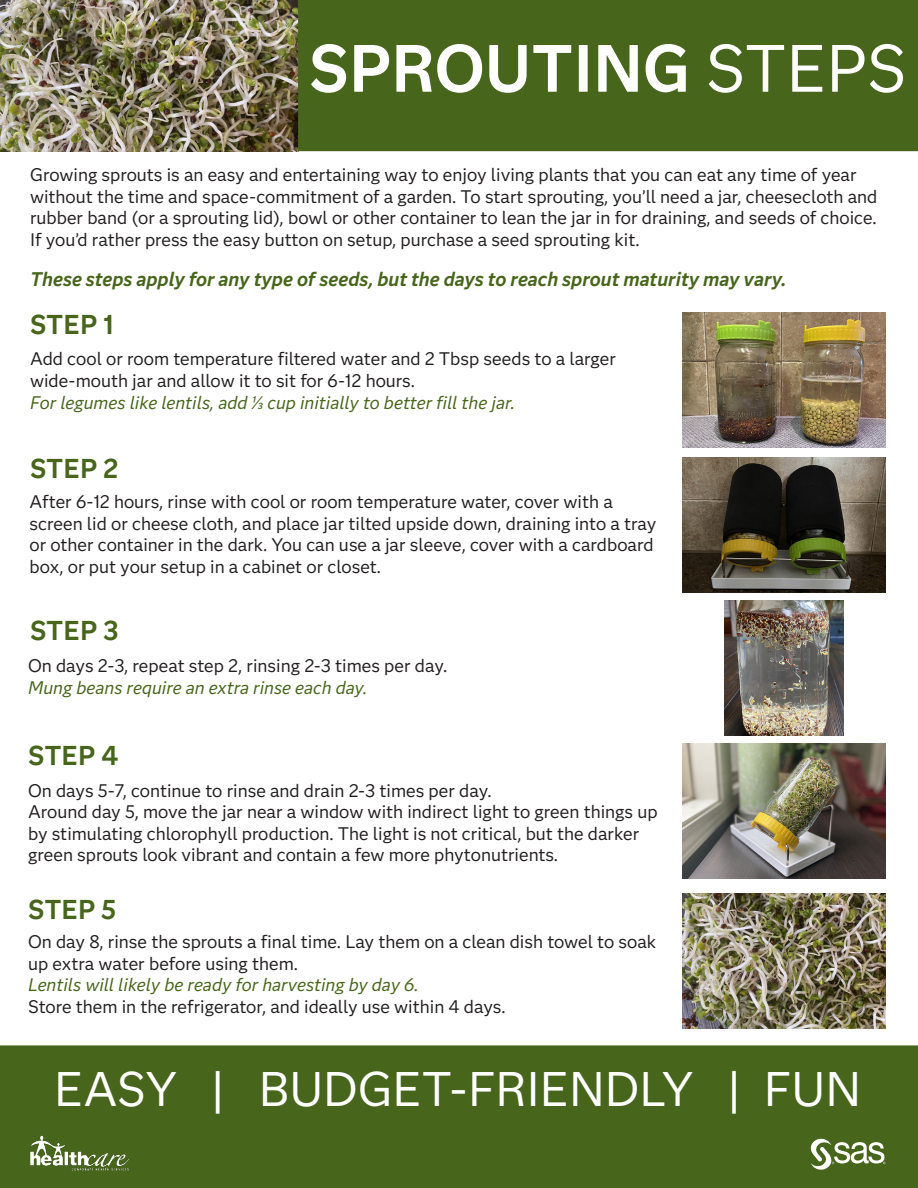
<style>
.page{position:relative;width:918px;height:1188px;background:#fff}
.page>*{position:absolute;margin:0;border:0;box-sizing:border-box;transform-origin:0 0}
.t1{font:700 66px "Anova";color:#fff}
.t2{font:48px "Anova";color:#fff}
.t3{font:700 27px "Anova";color:#47651b}
.t4{font:italic 700 19.5px "Anova";color:#47651b}
.t5{font:18px/21.6px "Anova";color:#231f20}
.t6{font:italic 18px "Anova";color:#47651b}
.s1{font-weight:400}
.s2{font-style:italic;color:#47651b}
</style>
<div class="page">
<img style="left:0;top:0;width:298px;height:151px">
<div style="left:299px;top:1px;width:618px;height:149px;background:#47651b"></div>
<div style="left:298px;top:0;width:620px;height:151px;border:2px solid #47651b"></div>
<div style="left:0;top:1045px;width:918px;height:143px;background:#47651b"></div>
<img style="left:683px;top:457px;width:202px;height:135px">
<img style="left:683px;top:744px;width:202px;height:135px">
<img style="left:683px;top:312px;width:202px;height:135px">
<img style="left:725px;top:600px;width:119px;height:136px">
<img style="left:683px;top:893px;width:202px;height:135px">
<img style="left:26px;top:1134px;width:105px;height:41px">
<svg style="left:807px;top:1138px;width:78px;height:33px"></svg>
<p class="t1" style="left:309px;top:20px;width:599px">SPROUTING <span class="s1">STEPS</span></p>
<p class="t5" style="left:30px;top:163px;width:849px">Growing sprouts is an easy and entertaining way to enjoy living plants that you can eat any time of year without the time and space-commitment of a garden. To start sprouting, you’ll need a jar, cheesecloth and rubber band (or a sprouting lid), bowl or other container to lean the jar in for draining, and seeds of choice.</p>
<p class="t5" style="left:30px;top:228px;width:611px">If you’d rather press the easy button on setup, purchase a seed sprouting kit.</p>
<p class="t4" style="left:30px;top:264px;width:758px">These steps apply for any type of seeds, but the days to reach sprout maturity may vary.</p>
<p class="t3" style="left:30px;top:304px;width:85px">STEP 1</p>
<p class="t5" style="left:30px;top:348px;width:587px">Add cool or room temperature filtered water and 2 Tbsp seeds to a larger wide-mouth jar and allow it to sit for 6-12 hours.</p>
<p class="t6" style="left:30px;top:390px;width:486px">For legumes like lentils, add 1/3 cup initially to better fill the jar.</p>
<p class="t3" style="left:30px;top:448px;width:90px">STEP 2</p>
<p class="t5" style="left:30px;top:490px;width:628px">After 6-12 hours, rinse with cool or room temperature water, cover with a screen lid or cheese cloth, and place jar tilted upside down, draining into a tray or other container in the dark. You can use a jar sleeve, cover with a cardboard box, or put your setup in a cabinet or closet.</p>
<p class="t3" style="left:30px;top:611px;width:90px">STEP 3</p>
<p class="t5" style="left:28px;top:655px;width:421px">On days 2-3, repeat step 2, rinsing 2-3 times per day.<br><span class="s2">Mung beans require an extra rinse each day.</span></p>
<p class="t3" style="left:28px;top:735px;width:92px">STEP 4</p>
<p class="t5" style="left:28px;top:779px;width:631px">On days 5-7, continue to rinse and drain 2-3 times per day.<br>Around day 5, move the jar near a window with indirect light to green things up by stimulating chlorophyll production. The light is not critical, but the darker green sprouts look vibrant and contain a few more phytonutrients.</p>
<p class="t3" style="left:28px;top:889px;width:90px">STEP 5</p>
<p class="t5" style="left:28px;top:930px;width:630px">On day 8, rinse the sprouts a final time. Lay them on a clean dish towel to soak up extra water before using them.</p>
<p class="t5" style="left:28px;top:973px;width:479px"><span class="s2">Lentils will likely be ready for harvesting by day 6.<br></span>Store them in the refrigerator, and ideally use within 4 days.</p>
<p class="t2" style="left:54px;top:1055px;width:808px">EASY | BUDGET-FRIENDLY | FUN</p>
</div>
